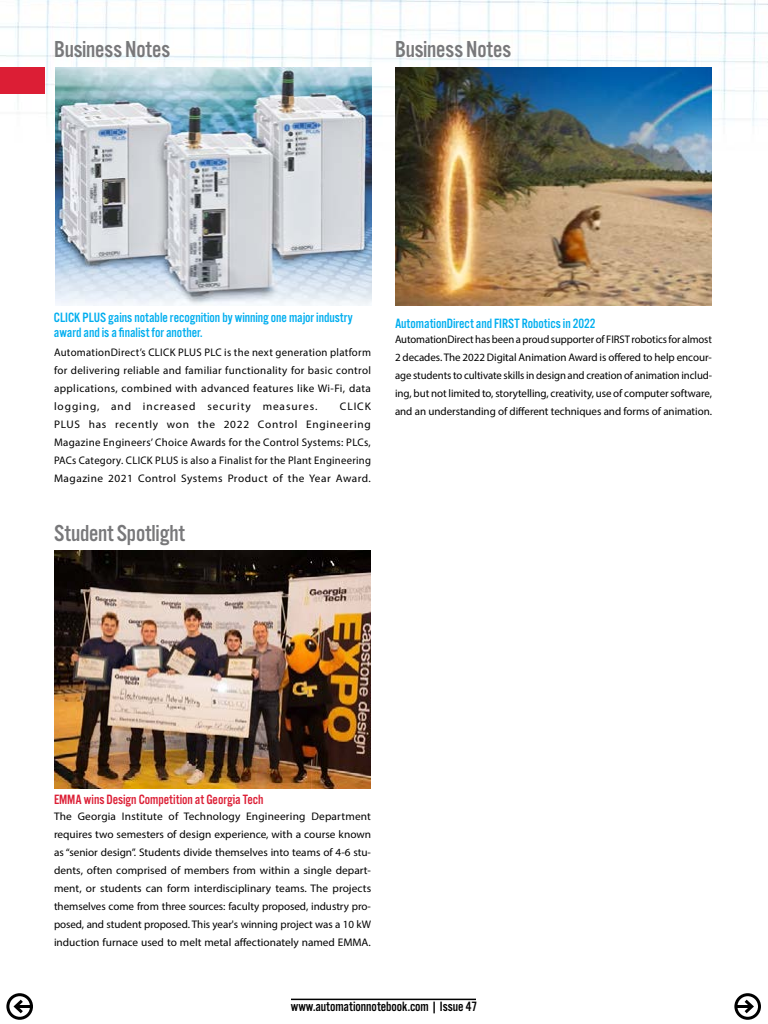
<style>
.page{position:relative;width:768px;height:1024px;background:#fff}
.page>*{position:absolute;margin:0;border:0;box-sizing:border-box;transform-origin:0 0}
.t1{font:24px "Alternate Got No 3 D";letter-spacing:-.01em;color:#78787a}
.t2{font:14px/15px "Alternate Got No 3 D";letter-spacing:-.005em;color:#00aeef}
.t3{font:14px "Alternate Got No 3 D";letter-spacing:-.005em;color:#dc1e35}
.t4{font:14px "Alternate Got No 3 D";letter-spacing:-.005em;color:#000}
.t5{font:11px/18px "Myriad Pro";letter-spacing:.01em;color:#000;text-align:justify}
</style>
<div class="page">
<img style="left:0;top:0;width:768px;height:1020px">
<div style="left:734px;top:993px;width:27px;height:27px;border:3px solid #000;border-radius:50%"></div>
<hr style="left:735px;top:1005px;width:17px;height:3px;background:#000">
<svg style="left:741px;top:997px;width:15px;height:19px"></svg>
<hr style="left:291px;top:999px;width:185px;height:1px;background:#000">
<div style="left:6px;top:993px;width:27px;height:27px;border:3px solid #000;border-radius:50%"></div>
<hr style="left:16px;top:1005px;width:16px;height:3px;background:#000">
<svg style="left:11px;top:997px;width:15px;height:19px"></svg>
<div style="left:0;top:68px;width:45px;height:26px;background:#dc1e35"></div>
<img style="left:395px;top:68px;width:317px;height:238px">
<img style="left:55px;top:68px;width:317px;height:238px">
<img style="left:54px;top:550px;width:317px;height:238px">
<h1 class="t1" style="left:54px;top:36px;width:118px">Business Notes</h1>
<h1 class="t1" style="left:395px;top:36px;width:118px">Business Notes</h1>
<p class="t2" style="left:54px;top:310px;width:300px">CLICK PLUS gains notable recognition by winning one major industry award and is a finalist for another.</p>
<p class="t5" style="left:54px;top:343px;width:319px">AutomationDirect’s CLICK PLUS PLC is the next generation platform for delivering reliable and familiar functionality for basic control applications, combined with advanced features like Wi-Fi, data logging, and increased security measures.</p>
<p class="t5" style="left:54px;top:397px;width:319px;text-indent:286px">CLICK PLUS has recently won the 2022 Control Engineering Magazine Engineers’ Choice Awards for the Control Systems: PLCs, PACs Category. CLICK PLUS is also a Finalist for the Plant Engineering Magazine 2021 Control Systems Product of the Year Award.</p>
<h1 class="t1" style="left:54px;top:520px;width:133px">Student Spotlight</h1>
<p class="t2" style="left:395px;top:316px;width:202px">AutomationDirect and FIRST Robotics in 2022</p>
<p class="t5" style="left:395px;top:330px;width:319px">AutomationDirect has been a proud supporter of FIRST robotics for almost 2 decades. The 2022 Digital Animation Award is offered to help encour&shy;age students to cultivate skills in design and creation of animation includ&shy;ing, but not limited to, storytelling, creativity, use of computer software, and an understanding of different techniques and forms of animation.</p>
<p class="t3" style="left:54px;top:792px;width:211px">EMMA wins Design Competition at Georgia Tech</p>
<p class="t5" style="left:54px;top:807px;width:319px">The Georgia Institute of Technology Engineering Department requires two semesters of design experience, with a course known as “senior design”. Students divide themselves into teams of 4-6 stu&shy;dents, often comprised of members from within a single depart&shy;ment, or students can form interdisciplinary teams. The projects themselves come from three sources: faculty proposed, industry pro&shy;posed, and student proposed. This year's winning project was a 10 kW induction furnace used to melt metal affectionately named EMMA.</p>
<p class="t4" style="left:291px;top:999px;width:188px">www.automationnotebook.com | Issue 47</p>
</div>
